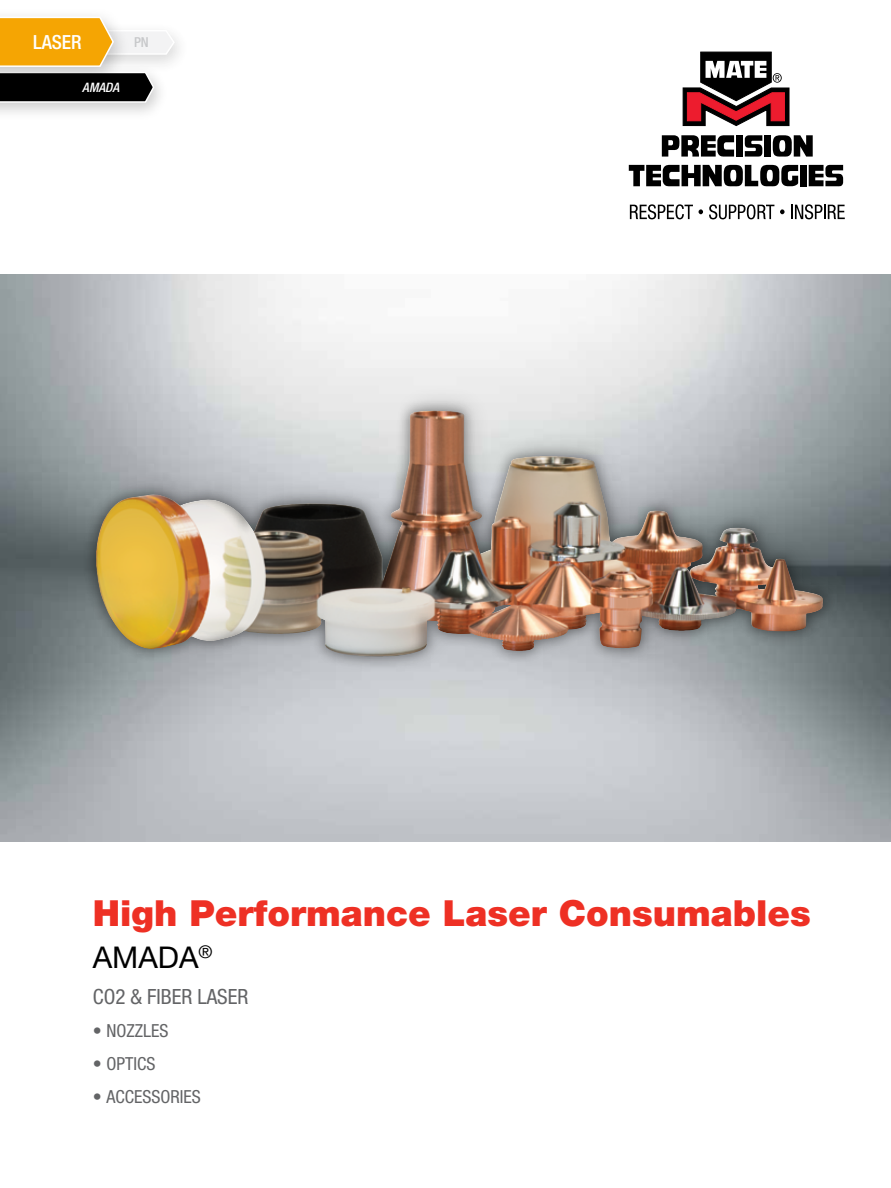
<style>
.page{position:relative;width:891px;height:1188px;background:#fff}
.page>*{position:absolute;margin:0;border:0;box-sizing:border-box;transform-origin:0 0}
.t1{font:900 36px "Helvetica Neue LT Std";color:#ee3024}
.t2{font:30px "Helvetica Neue LT Std";color:#000}
.t3{font:condensed 21px "Helvetica Neue LT Std";color:#636466}
.t4{font:500 condensed 19.5px "Helvetica Neue LT Std";color:#fff}
.t5{font:condensed 18px "Helvetica Neue LT Std";color:#636466}
.t6{font:500 condensed 13.8px "Helvetica Neue LT Std";color:#c7c8ca}
.t7{font:italic 500 condensed 13.05px "Helvetica Neue LT Std";color:#fff}
</style>
<div class="page">
<svg style="left:662px;top:135px;width:72px;height:22px"></svg>
<div style="left:736px;top:135px;width:7px;height:22px;background:#000"></div>
<svg style="left:745px;top:135px;width:17px;height:22px"></svg>
<div style="left:764px;top:135px;width:7px;height:22px;background:#000"></div>
<svg style="left:773px;top:135px;width:40px;height:22px"></svg>
<svg style="left:683px;top:52px;width:106px;height:74px"></svg>
<svg style="left:629px;top:165px;width:169px;height:22px"></svg>
<div style="left:800px;top:165px;width:7px;height:21px;background:#000"></div>
<svg style="left:809px;top:165px;width:34px;height:21px"></svg>
<svg style="left:630px;top:204px;width:63px;height:15px"></svg>
<svg style="left:699px;top:209px;width:4px;height:5px"></svg>
<svg style="left:709px;top:204px;width:65px;height:15px"></svg>
<svg style="left:780px;top:209px;width:5px;height:5px"></svg>
<svg style="left:791px;top:204px;width:54px;height:15px"></svg>
<img style="left:0;top:302px;width:891px;height:517px">
<div style="left:79px;top:385px;width:772px;height:291px;background:#000;opacity:.16"></div>
<div style="left:84px;top:398px;width:752px;height:271px;background:#000;opacity:.37"></div>
<div style="left:95px;top:409px;width:729px;height:249px;background:#000;opacity:.34"></div>
<div style="left:0;top:64px;width:169px;height:57px;background:#000;opacity:.2"></div>
<svg style="left:0;top:18px;width:176px;height:85px"></svg>
<p class="t4" style="left:33px;top:31px;width:50px">LASER</p>
<p class="t7" style="left:82px;top:79px;width:38px">AMADA</p>
<p class="t6" style="left:134px;top:34px;width:16px">PN</p>
<p class="t1" style="left:93px;top:892px;width:720px">High Performance Laser Consumables</p>
<p class="t2" style="left:93px;top:940px;width:121px">AMADA<sup>®</sup></p>
<p class="t3" style="left:93px;top:985px;width:157px">CO2 &amp; FIBER LASER</p>
<p class="t5" style="left:93px;top:1020px;width:77px">• NOZZLES</p>
<p class="t5" style="left:93px;top:1053px;width:64px">• OPTICS</p>
<p class="t5" style="left:93px;top:1086px;width:109px">• ACCESSORIES</p>
</div>
